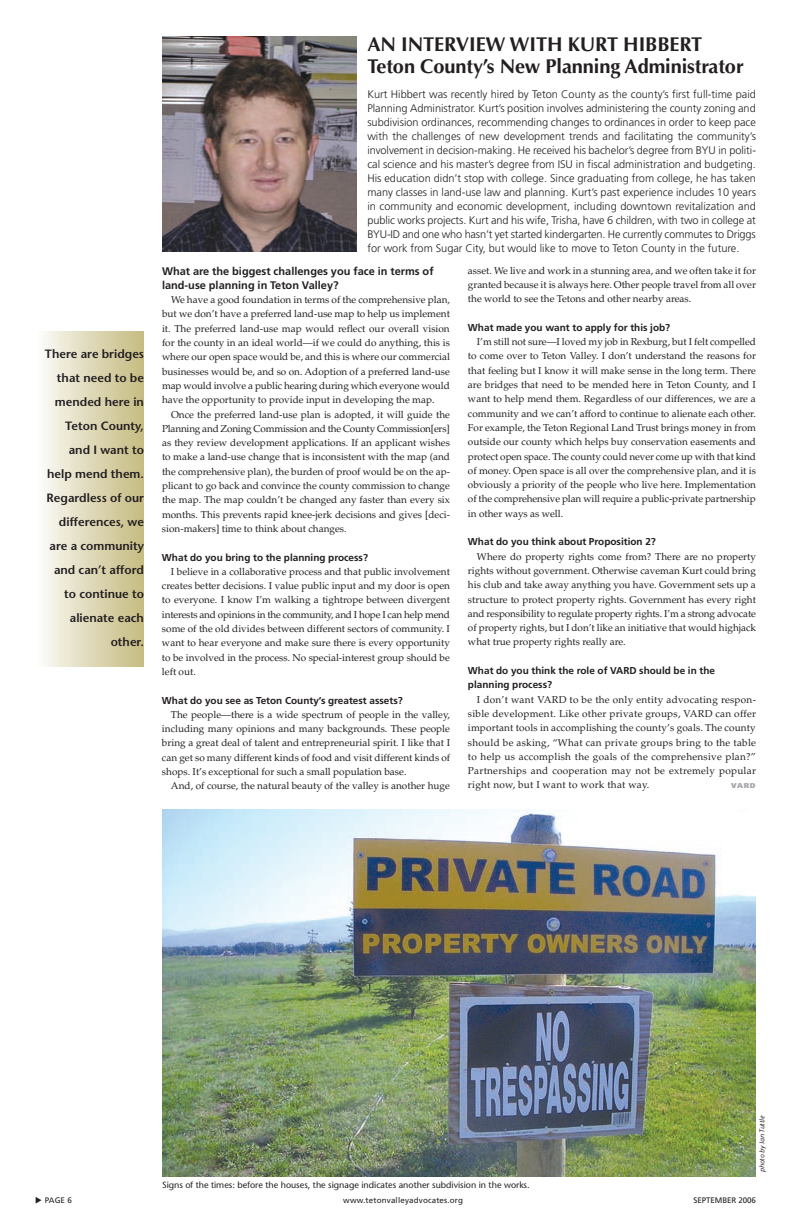
<style>
.page{position:relative;width:792px;height:1224px;background:#fff}
.page>*{position:absolute;margin:0;border:0;box-sizing:border-box;transform-origin:0 0}
.t1{font:700 20px/22px "Optima";letter-spacing:-.005em;color:#231f20}
.t2{font:600 12px/24px "Stone Sans";color:#231f20;text-align:right}
.t3{font:300 11px/14px "Frutiger";color:#231f20;text-align:justify}
.t4{font:700 11px/14.3px "Frutiger";color:#231f20}
.t5{font:10px/14.3px "Palatino";color:#231f20;text-align:justify}
.t6{font:700 10px/14.3px "Frutiger";color:#231f20}
.t7{font:9px "Stone Sans";color:#231f20}
.t8{font:8px "Frutiger";letter-spacing:.02em;color:#231f20}
.t9{font:8px "Frutiger";letter-spacing:-.01em;color:#231f20}
.t10{font:italic 7px "Stone Sans";color:#231f20}
.t11{font:900 7px "Frutiger";color:#a8a9ad}
</style>
<div class="page">
<div style="left:36px;top:331px;width:108px;height:336px;background:linear-gradient(to right,#fcfcfa,#c5bb80)"></div>
<img style="left:162px;top:36px;width:194px;height:216px">
<img style="left:162px;top:809px;width:594px;height:368px">
<p class="t2" style="left:45px;top:342px;width:101px">There are bridges that need to be mended here in<br>Teton County, and I want to help mend them.<br>Regardless of our differences, we are a community and can’t afford to continue to alienate each other.</p>
<h1 class="t1" style="left:367px;top:33px;width:378px">AN INTERVIEW WITH KURT HIBBERT<br>Teton County’s New Planning Administrator</h1>
<p class="t3" style="left:367px;top:87px;width:390px">Kurt Hibbert was recently hired by Teton County as the county’s first full-time paid Planning Administrator. Kurt’s position involves administering the county zoning and subdivision ordinances, recommending changes to ordinances in order to keep pace with the challenges of new development trends and facilitating the community’s involvement in decision-making. He received his bachelor’s degree from BYU in politi&shy;cal science and his master’s degree from ISU in fiscal administration and budgeting.<br>His education didn’t stop with college. Since graduating from college, he has taken many classes in land-use law and planning. Kurt’s past experience includes 10 years in community and economic development, including downtown revitalization and public works projects. Kurt and his wife, Trisha, have 6 children, with two in college at BYU-ID and one who hasn’t yet started kindergarten. He currently commutes to Driggs for work from Sugar City, but would like to move to Teton County in the future.</p>
<p class="t4" style="left:162px;top:263px;width:273px">What are the biggest challenges you face in terms of land-use planning in Teton Valley?</p>
<p class="t5" style="left:162px;top:293px;width:290px;text-indent:9px">We have a good foundation in terms of the comprehensive plan, but we don’t have a preferred land-use map to help us implement it. The preferred land-use map would reflect our overall vision for the county in an ideal world—if we could do anything, this is where our open space would be, and this is where our commercial businesses would be, and so on. Adoption of a preferred land-use map would involve a public hearing during which everyone would have the opportunity to provide input in developing the map.</p>
<p class="t5" style="left:162px;top:407px;width:290px;text-indent:9px">Once the preferred land-use plan is adopted, it will guide the Planning and Zoning Commission and the County Commission[ers] as they review development applications. If an applicant wishes to make a land-use change that is inconsistent with the map (and the comprehensive plan), the burden of proof would be on the ap&shy;plicant to go back and convince the county commission to change the map. The map couldn’t be changed any faster than every six months. This prevents rapid knee-jerk decisions and gives [deci&shy;sion-makers] time to think about changes.</p>
<p class="t6" style="left:162px;top:550px;width:208px">What do you bring to the planning process?</p>
<p class="t5" style="left:162px;top:564px;width:290px;text-indent:9px">I believe in a collaborative process and that public involvement creates better decisions. I value public input and my door is open to everyone. I know I’m walking a tightrope between divergent interests and opinions in the community, and I hope I can help mend some of the old divides between different sectors of community. I want to hear everyone and make sure there is every opportunity to be involved in the process. No special-interest group should be left out.</p>
<p class="t6" style="left:162px;top:693px;width:242px">What do you see as Teton County’s greatest assets?</p>
<p class="t5" style="left:162px;top:707px;width:290px;text-indent:9px">The people—there is a wide spectrum of people in the valley, including many opinions and many backgrounds. These people bring a great deal of talent and entrepreneurial spirit. I like that I can get so many different kinds of food and visit different kinds of shops. It’s exceptional for such a small population base.</p>
<p class="t5" style="left:171px;top:779px;width:280px">And, of course, the natural beauty of the valley is another huge</p>
<p class="t5" style="left:468px;top:263px;width:289px">asset. We live and work in a stunning area, and we often take it for granted because it is always here. Other people travel from all over the world to see the Tetons and other nearby areas.</p>
<p class="t6" style="left:468px;top:320px;width:204px">What made you want to apply for this job?</p>
<p class="t5" style="left:468px;top:335px;width:290px;text-indent:9px">I’m still not sure—I loved my job in Rexburg, but I felt compelled to come over to Teton Valley. I don’t understand the reasons for that feeling but I know it will make sense in the long term. There are bridges that need to be mended here in Teton County, and I want to help mend them. Regardless of our differences, we are a community and we can’t afford to continue to alienate each other.<br>For example, the Teton Regional Land Trust brings money in from outside our county which helps buy conservation easements and protect open space. The county could never come up with that kind of money. Open space is all over the comprehensive plan, and it is obviously a priority of the people who live here. Implementation of the comprehensive plan will require a public-private partnership in other ways as well.</p>
<p class="t6" style="left:468px;top:535px;width:189px">What do you think about Proposition 2?</p>
<p class="t5" style="left:468px;top:549px;width:290px;text-indent:9px">Where do property rights come from? There are no property rights without government. Otherwise caveman Kurt could bring his club and take away anything you have. Government sets up a structure to protect property rights. Government has every right and responsibility to regulate property rights. I’m a strong advocate of property rights, but I don’t like an initiative that would highjack what true property rights really are.</p>
<p class="t6" style="left:468px;top:663px;width:249px">What do you think the role of VARD should be in the planning process?</p>
<p class="t5" style="left:468px;top:692px;width:290px;text-indent:9px">I don’t want VARD to be the only entity advocating respon&shy;sible development. Like other private groups, VARD can offer important tools in accomplishing the county’s goals. The county should be asking, “What can private groups bring to the table to help us accomplish the goals of the comprehensive plan?” Partnerships and cooperation may not be extremely popular right now, but I want to work that way.</p>
<p class="t11" style="left:731px;top:782px;width:26px">VARD</p>
<p class="t7" style="left:162px;top:1179px;width:369px">Signs of the times: before the houses, the signage indicates another subdivision in the works.</p>
<p class="t10" style="left:758px;top:1172px;width:58px;rotate:-90deg">photo by Ian Tuttle</p>
<p class="t8" style="left:35px;top:1196px;width:38px">◆ PAGE 6</p>
<p class="t8" style="left:343px;top:1196px;width:121px">www.tetonvalleyadvocates.org</p>
<p class="t9" style="left:694px;top:1196px;width:64px">SEPTEMBER 2006</p>
</div>
